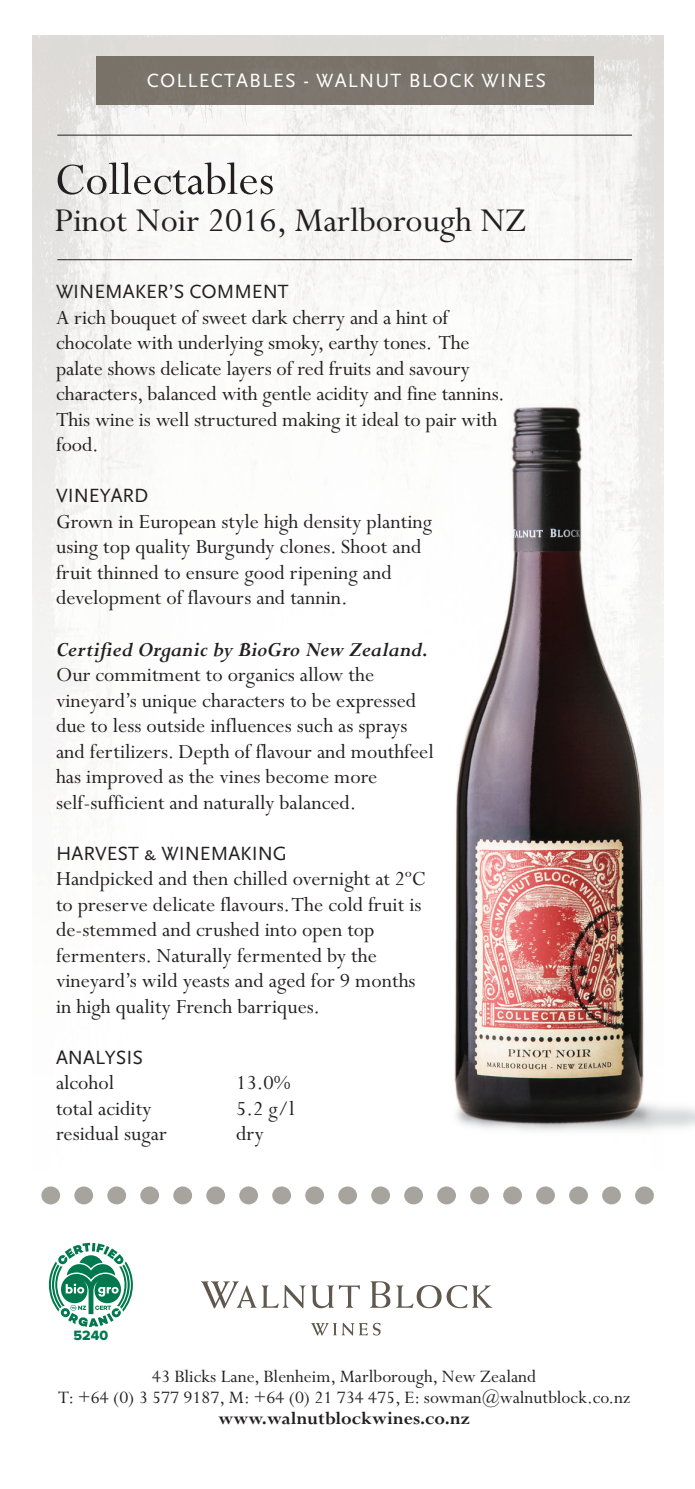
<style>
.page{position:relative;width:695px;height:1489px;background:#fff}
.page>*{position:absolute;margin:0;border:0;box-sizing:border-box;transform-origin:0 0}
.t1{font:50px "Perpetua";color:#231f20}
.t2{font:37.5px "Perpetua";color:#231f20}
.t3{font:22.5px/25.5px "Perpetua";color:#231f20}
.t4{font:italic 700 22.5px "Perpetua";color:#231f20}
.t5{font:20px "Scala Sans Regular SC";color:#231f20}
.t6{font:20px "Scala Sans Regular SC";letter-spacing:.06em;color:#fff}
.t7{font:19.5px/21px "Perpetua";color:#231f20;text-align:center}
.t8{font:700 19.5px "Perpetua";color:#231f20}
.t9{font:14px "Proxima Nova Extrabld";color:#00794e}
</style>
<div class="page">
<img style="left:32px;top:35px;width:631px;height:1301px">
<img style="left:432px;top:389px;width:232px;height:628px">
<hr style="left:57px;top:259px;width:575px;height:1px;background:#231f20">
<hr style="left:57px;top:135px;width:575px;height:1px;background:#231f20">
<div style="left:96px;top:57px;width:497px;height:48px;background:#7b746c"></div>
<svg style="left:201px;top:1281px;width:104px;height:27px"></svg>
<svg style="left:311px;top:1284px;width:49px;height:24px"></svg>
<svg style="left:370px;top:1281px;width:20px;height:26px"></svg>
<svg style="left:396px;top:1284px;width:96px;height:24px"></svg>
<svg style="left:311px;top:1322px;width:69px;height:13px"></svg>
<img style="left:370px;top:1017px;width:324px;height:200px">
<svg style="left:49px;top:1242px;width:84px;height:84px"></svg>
<div style="left:41px;top:1186px;width:19px;height:18px;background:#a7a39d;border-radius:50%"></div>
<div style="left:74px;top:1186px;width:19px;height:18px;background:#a7a39d;border-radius:50%"></div>
<div style="left:107px;top:1186px;width:19px;height:18px;background:#a7a39d;border-radius:50%"></div>
<div style="left:140px;top:1186px;width:19px;height:18px;background:#a7a39d;border-radius:50%"></div>
<div style="left:173px;top:1186px;width:19px;height:18px;background:#a7a39d;border-radius:50%"></div>
<div style="left:206px;top:1186px;width:19px;height:18px;background:#a7a39d;border-radius:50%"></div>
<div style="left:239px;top:1186px;width:19px;height:18px;background:#a7a39d;border-radius:50%"></div>
<div style="left:272px;top:1186px;width:19px;height:18px;background:#a7a39d;border-radius:50%"></div>
<div style="left:305px;top:1186px;width:19px;height:18px;background:#a7a39d;border-radius:50%"></div>
<div style="left:338px;top:1186px;width:19px;height:18px;background:#a7a39d;border-radius:50%"></div>
<div style="left:371px;top:1186px;width:19px;height:18px;background:#a7a39d;border-radius:50%"></div>
<div style="left:404px;top:1186px;width:19px;height:18px;background:#a7a39d;border-radius:50%"></div>
<div style="left:437px;top:1186px;width:19px;height:18px;background:#a7a39d;border-radius:50%"></div>
<div style="left:470px;top:1186px;width:19px;height:18px;background:#a7a39d;border-radius:50%"></div>
<div style="left:503px;top:1186px;width:19px;height:18px;background:#a7a39d;border-radius:50%"></div>
<div style="left:536px;top:1186px;width:19px;height:18px;background:#a7a39d;border-radius:50%"></div>
<div style="left:569px;top:1186px;width:19px;height:18px;background:#a7a39d;border-radius:50%"></div>
<div style="left:602px;top:1186px;width:18px;height:18px;background:#a7a39d;border-radius:50%"></div>
<div style="left:635px;top:1186px;width:18px;height:18px;background:#a7a39d;border-radius:50%"></div>
<p class="t6" style="left:147px;top:70px;width:401px">COLLECTABLES - WALNUT BLOCK WINES</p>
<h1 class="t1" style="left:55px;top:153px;width:221px">Collectables</h1>
<h2 class="t2" style="left:55px;top:201px;width:473px">Pinot Noir 2016, Marlborough NZ</h2>
<p class="t5" style="left:56px;top:281px;width:234px">WINEMAKER’S COMMENT</p>
<p class="t3" style="left:56px;top:305px;width:450px">A rich bouquet of sweet dark cherry and a hint of chocolate with underlying smoky, earthy tones. The palate shows delicate layers of red fruits and savoury characters, balanced with gentle acidity and fine tannins.<br>This wine is well structured making it ideal to pair with food.</p>
<p class="t5" style="left:56px;top:485px;width:94px">VINEYARD</p>
<p class="t3" style="left:56px;top:509px;width:377px">Grown in European style high density planting using top quality Burgundy clones. Shoot and fruit thinned to ensure good ripening and development of flavours and tannin.</p>
<p class="t4" style="left:56px;top:637px;width:373px">Certified Organic by BioGro New Zealand.</p>
<p class="t3" style="left:56px;top:662px;width:379px">Our commitment to organics allow the vineyard’s unique characters to be expressed due to less outside influences such as sprays and fertilizers. Depth of flavour and mouthfeel has improved as the vines become more self-sufficient and naturally balanced.</p>
<p class="t5" style="left:56px;top:842px;width:232px">HARVEST &amp; WINEMAKING</p>
<p class="t3" style="left:56px;top:866px;width:371px">Handpicked and then chilled overnight at 2ºC to preserve delicate flavours. The cold fruit is de-stemmed and crushed into open top fermenters. Naturally fermented by the vineyard’s wild yeasts and aged for 9 months in high quality French barriques.</p>
<p class="t5" style="left:56px;top:1046px;width:89px">ANALYSIS</p>
<p class="t3" style="left:56px;top:1070px;width:60px">alcohol</p>
<p class="t3" style="left:236px;top:1070px;width:56px">13.0%</p>
<p class="t3" style="left:56px;top:1096px;width:97px">total acidity</p>
<p class="t3" style="left:236px;top:1096px;width:60px">5.2 g/l</p>
<p class="t3" style="left:56px;top:1121px;width:112px">residual sugar</p>
<p class="t3" style="left:236px;top:1121px;width:29px">dry</p>
<p class="t9" style="left:74px;top:1327px;width:36px">5240</p>
<p class="t7" style="left:58px;top:1366px;width:573px">43 Blicks Lane, Blenheim, Marlborough, New Zealand<br>T: +64 (0) 3 577 9187, M: +64 (0) 21 734 475, E: sowman@walnutblock.co.nz</p>
<p class="t8" style="left:218px;top:1407px;width:253px">www.walnutblockwines.co.nz</p>
</div>
